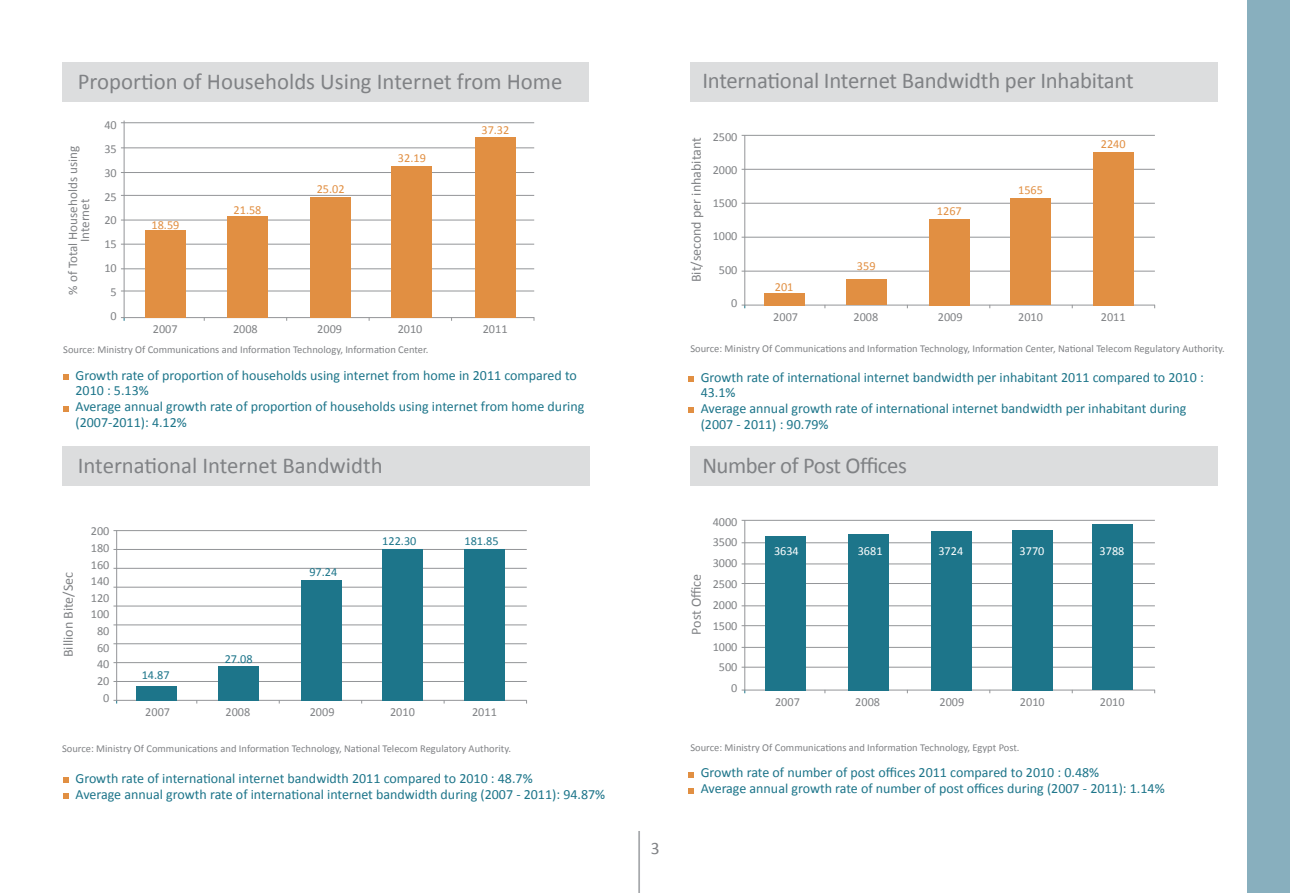
<style>
.page{position:relative;width:1290px;height:893px;background:#fff}
.page>*{position:absolute;margin:0;border:0;box-sizing:border-box;transform-origin:0 0}
.t1{font:22.75px "Calibri";letter-spacing:-.01em;color:#808285}
.t2{font:17.5px "Calibri";color:#808285}
.t3{font:14px/15.8px "Calibri";color:#1d758a}
.t4{font:14px "Calibri";color:#808285}
.t5{font:13.12px/12.2px "Calibri";color:#808285;text-align:center}
.t6{font:12.25px/16.6px "Calibri";color:#808285;text-align:right}
.t7{font:12.25px "Calibri";color:#e18f42}
.t8{font:12.25px "Calibri";color:#1d758a}
.t9{font:12.25px "Calibri";color:#fff}
.t10{font:10.5px "Calibri";color:#808285}
</style>
<div class="page">
<div style="left:1247px;top:0;width:43px;height:893px;background:#88afbe"></div>
<hr style="left:638px;top:831px;width:2px;height:62px;background:#a7a9ac">
<div style="left:690px;top:62px;width:527px;height:40px;background:#dcddde"></div>
<div style="left:690px;top:447px;width:527px;height:39px;background:#dcddde"></div>
<svg style="left:688px;top:376px;width:6px;height:6px"></svg>
<svg style="left:688px;top:408px;width:6px;height:5px"></svg>
<svg style="left:688px;top:772px;width:6px;height:5px"></svg>
<svg style="left:688px;top:788px;width:6px;height:5px"></svg>
<hr style="left:744px;top:135px;width:1px;height:170px;background:#939598">
<hr style="left:741px;top:305px;width:414px;height:1px;background:#939598">
<hr style="left:741px;top:271px;width:414px;height:1px;background:#939598">
<hr style="left:741px;top:237px;width:414px;height:1px;background:#939598">
<hr style="left:741px;top:169px;width:414px;height:1px;background:#939598">
<hr style="left:741px;top:203px;width:414px;height:1px;background:#939598">
<hr style="left:741px;top:135px;width:414px;height:1px;background:#939598">
<div style="left:764px;top:293px;width:40px;height:12px;background:#e18f42"></div>
<div style="left:846px;top:279px;width:40px;height:26px;background:#e18f42"></div>
<div style="left:929px;top:219px;width:40px;height:86px;background:#e18f42"></div>
<div style="left:1010px;top:198px;width:41px;height:107px;background:#e18f42"></div>
<div style="left:1093px;top:152px;width:40px;height:153px;background:#e18f42"></div>
<hr style="left:744px;top:520px;width:1px;height:170px;background:#939598">
<hr style="left:741px;top:690px;width:414px;height:1px;background:#939598">
<hr style="left:741px;top:647px;width:414px;height:1px;background:#939598">
<hr style="left:741px;top:667px;width:414px;height:1px;background:#939598">
<hr style="left:741px;top:625px;width:414px;height:1px;background:#939598">
<hr style="left:741px;top:564px;width:414px;height:1px;background:#939598">
<hr style="left:741px;top:542px;width:414px;height:1px;background:#939598">
<hr style="left:741px;top:605px;width:414px;height:1px;background:#939598">
<hr style="left:741px;top:583px;width:414px;height:1px;background:#939598">
<hr style="left:741px;top:520px;width:414px;height:1px;background:#939598">
<div style="left:766px;top:536px;width:40px;height:154px;background:#1d758a"></div>
<div style="left:848px;top:534px;width:40px;height:156px;background:#1d758a"></div>
<div style="left:931px;top:531px;width:40px;height:159px;background:#1d758a"></div>
<div style="left:1012px;top:530px;width:40px;height:160px;background:#1d758a"></div>
<div style="left:1092px;top:525px;width:40px;height:165px;background:#1d758a"></div>
<div style="left:62px;top:447px;width:527px;height:39px;background:#dcddde"></div>
<div style="left:62px;top:62px;width:527px;height:40px;background:#dcddde"></div>
<svg style="left:63px;top:374px;width:6px;height:6px"></svg>
<svg style="left:63px;top:406px;width:6px;height:5px"></svg>
<svg style="left:63px;top:778px;width:6px;height:5px"></svg>
<svg style="left:63px;top:793px;width:6px;height:6px"></svg>
<hr style="left:124px;top:121px;width:1px;height:197px;background:#939598">
<hr style="left:121px;top:317px;width:413px;height:1px;background:#939598">
<hr style="left:121px;top:291px;width:413px;height:1px;background:#939598">
<hr style="left:121px;top:269px;width:413px;height:1px;background:#939598">
<hr style="left:121px;top:220px;width:413px;height:1px;background:#939598">
<hr style="left:121px;top:195px;width:413px;height:1px;background:#939598">
<hr style="left:121px;top:244px;width:413px;height:1px;background:#939598">
<hr style="left:121px;top:148px;width:413px;height:1px;background:#939598">
<hr style="left:121px;top:122px;width:413px;height:1px;background:#939598">
<hr style="left:121px;top:172px;width:413px;height:1px;background:#939598">
<div style="left:145px;top:230px;width:41px;height:88px;background:#e18f42"></div>
<div style="left:227px;top:216px;width:41px;height:102px;background:#e18f42"></div>
<div style="left:310px;top:198px;width:41px;height:120px;background:#e18f42"></div>
<div style="left:392px;top:166px;width:40px;height:152px;background:#e18f42"></div>
<div style="left:475px;top:137px;width:40px;height:181px;background:#e18f42"></div>
<hr style="left:116px;top:530px;width:1px;height:170px;background:#939598">
<hr style="left:113px;top:700px;width:414px;height:1px;background:#939598">
<hr style="left:113px;top:681px;width:414px;height:1px;background:#939598">
<hr style="left:113px;top:662px;width:414px;height:1px;background:#939598">
<hr style="left:113px;top:625px;width:414px;height:1px;background:#939598">
<hr style="left:113px;top:606px;width:414px;height:1px;background:#939598">
<hr style="left:113px;top:643px;width:414px;height:1px;background:#939598">
<hr style="left:113px;top:530px;width:414px;height:1px;background:#939598">
<hr style="left:113px;top:549px;width:414px;height:1px;background:#939598">
<hr style="left:113px;top:587px;width:414px;height:1px;background:#939598">
<hr style="left:113px;top:568px;width:414px;height:1px;background:#939598">
<div style="left:136px;top:686px;width:40px;height:14px;background:#1d758a"></div>
<div style="left:218px;top:666px;width:40px;height:34px;background:#1d758a"></div>
<div style="left:301px;top:580px;width:40px;height:120px;background:#1d758a"></div>
<div style="left:382px;top:549px;width:41px;height:151px;background:#1d758a"></div>
<div style="left:464px;top:549px;width:41px;height:151px;background:#1d758a"></div>
<h1 class="t1" style="left:78px;top:67px;width:486px">Proportion of Households Using Internet from Home</h1>
<p class="t5" style="left:66px;top:295px;width:150px;rotate:-90deg">% of Total Households using<br>Internet</p>
<p class="t6" style="left:104px;top:113px;width:14px;line-height:23.8px;text-align:center">40<br>35<br>30<br>25<br>20<br>15<br>10<br>5<br>0</p>
<p class="t7" style="left:152px;top:217px;width:29px">18.59</p>
<p class="t7" style="left:234px;top:202px;width:29px">21.58</p>
<p class="t7" style="left:317px;top:181px;width:29px">25.02</p>
<p class="t7" style="left:398px;top:151px;width:29px">32.19</p>
<p class="t7" style="left:481px;top:122px;width:29px">37.32</p>
<p class="t6" style="left:153px;top:320px;width:26px">2007</p>
<p class="t6" style="left:233px;top:320px;width:26px">2008</p>
<p class="t6" style="left:317px;top:320px;width:26px">2009</p>
<p class="t6" style="left:398px;top:320px;width:26px">2010</p>
<p class="t6" style="left:483px;top:320px;width:26px">2011</p>
<p class="t10" style="left:63px;top:343px;width:367px">Source: Ministry Of Communications and Information Technology, Information Center.</p>
<p class="t3" style="left:76px;top:366px;width:510px">Growth rate of proportion of households using internet from home in 2011 compared to 2010 : 5.13%<br>Average annual growth rate of proportion of households using internet from home during (2007-2011): 4.12%</p>
<h1 class="t1" style="left:78px;top:451px;width:306px">International Internet Bandwidth</h1>
<p class="t4" style="left:59px;top:657px;width:87px;rotate:-90deg">Billion Bite/Sec</p>
<p class="t6" style="left:91px;top:522px;width:20px">200<br>180<br>160<br>140<br>120<br>100<br>80<br>60<br>40<br>20<br>0</p>
<p class="t8" style="left:142px;top:667px;width:29px">14.87</p>
<p class="t8" style="left:225px;top:651px;width:29px">27.08</p>
<p class="t8" style="left:309px;top:564px;width:29px">97.24</p>
<p class="t8" style="left:382px;top:533px;width:36px">122.30</p>
<p class="t8" style="left:464px;top:533px;width:36px">181.85</p>
<p class="t6" style="left:145px;top:703px;width:26px">2007</p>
<p class="t6" style="left:225px;top:703px;width:26px">2008</p>
<p class="t6" style="left:310px;top:703px;width:26px">2009</p>
<p class="t6" style="left:390px;top:703px;width:26px">2010</p>
<p class="t6" style="left:472px;top:703px;width:26px">2011</p>
<p class="t10" style="left:62px;top:742px;width:450px">Source: Ministry Of Communications and Information Technology, National Telecom Regulatory Authority.</p>
<p class="t3" style="left:76px;top:770px;width:531px">Growth rate of international internet bandwidth 2011 compared to 2010 : 48.7%<br>Average annual growth rate of international internet bandwidth during (2007 - 2011): 94.87%</p>
<p class="t2" style="left:651px;top:837px;width:10px">3</p>
<h1 class="t1" style="left:702px;top:66px;width:433px">International Internet Bandwidth per Inhabitant</h1>
<p class="t4" style="left:687px;top:282px;width:146px;rotate:-90deg">Bit/second per inhabitant</p>
<p class="t6" style="left:713px;top:128px;width:26px">2500</p>
<p class="t6" style="left:713px;top:161px;width:26px">2000</p>
<p class="t6" style="left:713px;top:194px;width:26px">1500</p>
<p class="t6" style="left:713px;top:227px;width:26px">1000</p>
<p class="t6" style="left:719px;top:261px;width:20px">500</p>
<p class="t6" style="left:731px;top:294px;width:8px">0</p>
<p class="t7" style="left:775px;top:279px;width:20px">201</p>
<p class="t7" style="left:857px;top:259px;width:20px">359</p>
<p class="t7" style="left:937px;top:203px;width:26px">1267</p>
<p class="t7" style="left:1018px;top:183px;width:26px">1565</p>
<p class="t7" style="left:1101px;top:136px;width:26px">2240</p>
<p class="t6" style="left:773px;top:308px;width:26px">2007</p>
<p class="t6" style="left:853px;top:308px;width:26px">2008</p>
<p class="t6" style="left:938px;top:308px;width:26px">2009</p>
<p class="t6" style="left:1018px;top:308px;width:26px">2010</p>
<p class="t6" style="left:1101px;top:308px;width:26px">2011</p>
<p class="t10" style="left:690px;top:342px;width:536px">Source: Ministry Of Communications and Information Technology, Information Center, National Telecom Regulatory Authority.</p>
<p class="t3" style="left:701px;top:368px;width:505px">Growth rate of international internet bandwidth per inhabitant 2011 compared to 2010 :<br>43.1%<br>Average annual growth rate of international internet bandwidth per inhabitant during (2007 - 2011) : 90.79%</p>
<h1 class="t1" style="left:702px;top:451px;width:206px">Number of Post Offices</h1>
<p class="t4" style="left:687px;top:635px;width:62px;rotate:-90deg">Post Office</p>
<p class="t6" style="left:713px;top:510px;width:26px;line-height:20.8px">4000<br>3500<br>3000<br>2500<br>2000<br>1500<br>1000<br>500<br>0</p>
<p class="t9" style="left:774px;top:543px;width:26px">3634</p>
<p class="t9" style="left:858px;top:543px;width:26px">3681</p>
<p class="t9" style="left:938px;top:543px;width:26px">3724</p>
<p class="t9" style="left:1019px;top:543px;width:26px">3770</p>
<p class="t9" style="left:1099px;top:543px;width:26px">3788</p>
<p class="t6" style="left:775px;top:693px;width:26px">2007</p>
<p class="t6" style="left:855px;top:693px;width:26px">2008</p>
<p class="t6" style="left:939px;top:693px;width:26px">2009</p>
<p class="t6" style="left:1020px;top:693px;width:26px">2010</p>
<p class="t6" style="left:1100px;top:693px;width:26px">2010</p>
<p class="t10" style="left:690px;top:741px;width:331px">Source: Ministry Of Communications and Information Technology, Egypt Post.</p>
<p class="t3" style="left:701px;top:764px;width:465px">Growth rate of number of post offices 2011 compared to 2010 : 0.48%<br>Average annual growth rate of number of post offices during (2007 - 2011): 1.14%</p>
</div>
